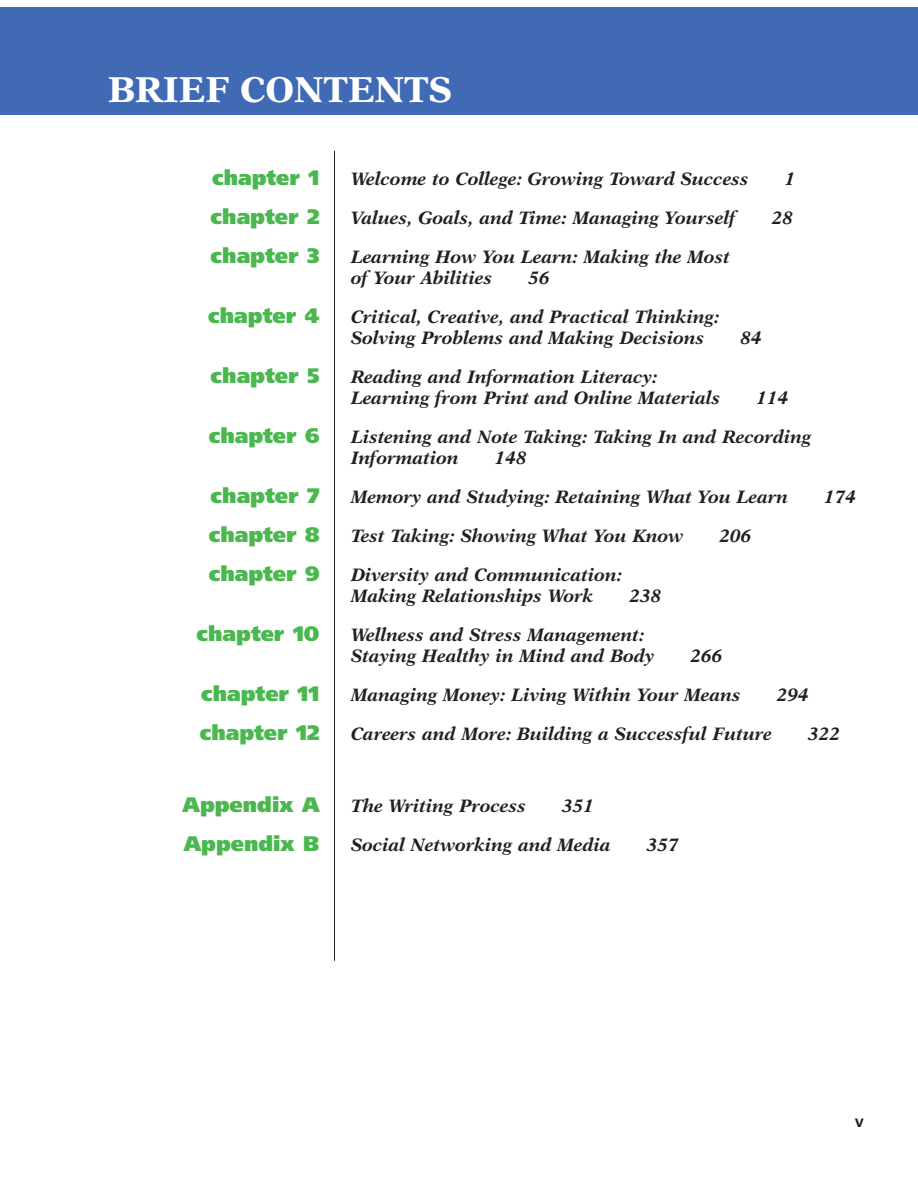
<style>
.page{position:relative;width:918px;height:1188px;background:#fff}
.page>*{position:absolute;margin:0;border:0;box-sizing:border-box;transform-origin:0 0}
.t1{font:700 36px "New Aster";color:#fff}
.t2{font:900 21px "Frutiger";color:#4ab84f}
.t3{font:italic 700 18px/21px "New Aster";color:#231f20}
.t4{font:700 16.5px "Frutiger";color:#231f20}
</style>
<div class="page">
<div style="left:0;top:7px;width:918px;height:108px;background:#406ab4"></div>
<hr style="left:334px;top:151px;width:1px;height:810px;background:#231f20">
<h1 class="t1" style="left:108px;top:74px;width:346px">BRIEF CONTENTS</h1>
<p class="t2" style="left:212px;top:169px;width:109px">chapter 1</p>
<p class="t3" style="left:351px;top:169px;width:399px">Welcome to College: Growing Toward Success</p>
<p class="t3" style="left:785px;top:169px;width:12px">1</p>
<p class="t2" style="left:211px;top:208px;width:110px">chapter 2</p>
<p class="t3" style="left:351px;top:208px;width:386px">Values, Goals, and Time: Managing Yourself</p>
<p class="t3" style="left:772px;top:208px;width:23px">28</p>
<p class="t2" style="left:211px;top:247px;width:110px">chapter 3</p>
<p class="t3" style="left:351px;top:247px;width:381px">Learning How You Learn: Making the Most of Your Abilities</p>
<p class="t3" style="left:528px;top:268px;width:23px">56</p>
<p class="t2" style="left:208px;top:307px;width:113px">chapter 4</p>
<p class="t3" style="left:351px;top:307px;width:370px">Critical, Creative, and Practical Thinking:<br>Solving Problems and Making Decisions</p>
<p class="t2" style="left:211px;top:367px;width:110px">chapter 5</p>
<p class="t3" style="left:351px;top:367px;width:371px">Reading and Information Literacy:<br>Learning from Print and Online Materials</p>
<p class="t3" style="left:740px;top:328px;width:23px">84</p>
<p class="t3" style="left:757px;top:388px;width:34px">114</p>
<p class="t2" style="left:209px;top:427px;width:112px">chapter 6</p>
<p class="t3" style="left:351px;top:427px;width:462px">Listening and Note Taking: Taking In and Recording<br>Information</p>
<p class="t3" style="left:495px;top:448px;width:34px">148</p>
<p class="t2" style="left:211px;top:487px;width:110px">chapter 7</p>
<p class="t3" style="left:351px;top:487px;width:439px">Memory and Studying: Retaining What You Learn</p>
<p class="t3" style="left:824px;top:487px;width:34px">174</p>
<p class="t2" style="left:209px;top:526px;width:112px">chapter 8</p>
<p class="t3" style="left:351px;top:526px;width:334px">Test Taking: Showing What You Know</p>
<p class="t3" style="left:719px;top:526px;width:34px">206</p>
<p class="t2" style="left:209px;top:565px;width:112px">chapter 9</p>
<p class="t3" style="left:351px;top:565px;width:273px">Diversity and Communication:<br>Making Relationships Work</p>
<p class="t3" style="left:629px;top:586px;width:34px">238</p>
<p class="t2" style="left:197px;top:625px;width:124px">chapter 10</p>
<p class="t3" style="left:351px;top:625px;width:305px">Wellness and Stress Management:<br>Staying Healthy in Mind and Body</p>
<p class="t3" style="left:690px;top:646px;width:34px">266</p>
<p class="t2" style="left:201px;top:685px;width:120px">chapter 11</p>
<p class="t3" style="left:351px;top:685px;width:391px">Managing Money: Living Within Your Means</p>
<p class="t3" style="left:777px;top:685px;width:34px">294</p>
<p class="t2" style="left:200px;top:724px;width:121px">chapter 12</p>
<p class="t3" style="left:351px;top:724px;width:423px">Careers and More: Building a Successful Future</p>
<p class="t3" style="left:808px;top:724px;width:34px">322</p>
<p class="t2" style="left:183px;top:796px;width:138px">Appendix A</p>
<p class="t3" style="left:351px;top:796px;width:177px">The Writing Process</p>
<p class="t3" style="left:562px;top:796px;width:34px">351</p>
<p class="t2" style="left:184px;top:835px;width:137px">Appendix B</p>
<p class="t3" style="left:351px;top:835px;width:261px">Social Networking and Media</p>
<p class="t3" style="left:647px;top:835px;width:34px">357</p>
<p class="t4" style="left:855px;top:1114px;width:11px">v</p>
</div>
